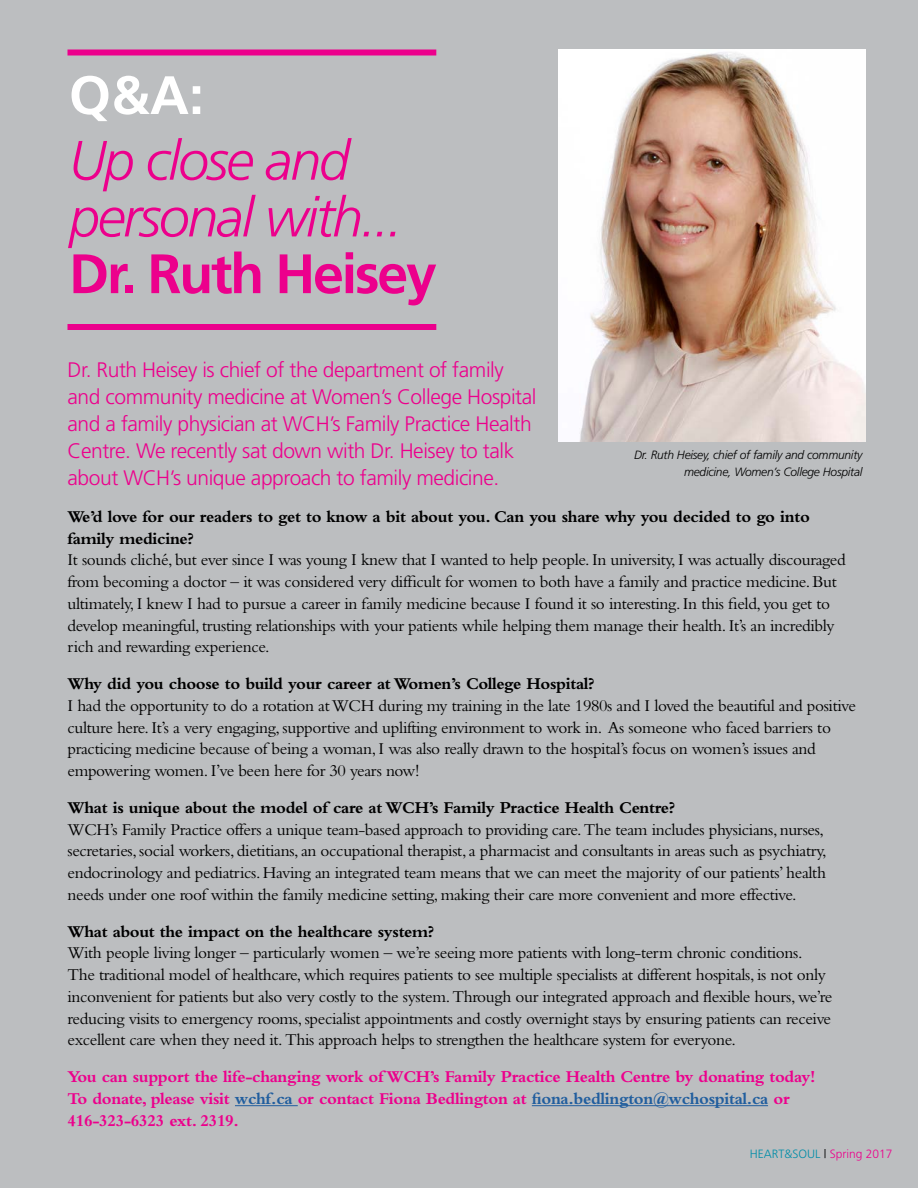
<style>
.page{position:relative;width:918px;height:1188px;background:#bcbec0}
.page>*{position:absolute;margin:0;border:0;box-sizing:border-box;transform-origin:0 0}
.t1{font:italic 300 55.5px/56.7px "Frutiger";letter-spacing:-.04em;color:#ec008c}
.t2{font:700 55.5px "Frutiger";letter-spacing:-.04em;color:#ec008c}
.t3{font:700 54px "Frutiger";color:#fff}
.t4{font:300 21px/27px "Frutiger";letter-spacing:-.02em;color:#ec008c}
.t5{font:17.25px/21.8px "Bembo";letter-spacing:-.02em;color:#000}
.t6{font:700 17.25px/21.8px "Bembo";letter-spacing:-.02em;color:#000}
.t7{font:700 17.25px/21.8px "Bembo";letter-spacing:-.02em;color:#ec008c}
.t8{font:italic 300 12px/17.7px "Frutiger";letter-spacing:-.02em;color:#000;text-align:right}
.t9{font:300 12px "Frutiger";color:#008da8}
.s1{color:#215e9e}
.s2{color:#000}
.s3{color:#ec008c}
</style>
<div class="page">
<hr style="left:235px;top:1105px;width:63px;height:1px;background:#215e9e">
<hr style="left:532px;top:1105px;width:236px;height:1px;background:#215e9e">
<img style="left:559px;top:49px;width:306px;height:393px">
<div style="left:68px;top:50px;width:368px;height:6px;background:#ec008c"></div>
<div style="left:68px;top:324px;width:368px;height:6px;background:#ec008c"></div>
<h2 class="t3" style="left:69px;top:64px;width:136px">Q&amp;A:</h2>
<h1 class="t1" style="left:69px;top:132px;width:335px">Up close and personal with...</h1>
<h1 class="t2" style="left:69px;top:241px;width:369px">Dr. Ruth Heisey</h1>
<p class="t4" style="left:68px;top:356px;width:471px">Dr. Ruth Heisey is chief of the department of family and community medicine at Women’s College Hospital and a family physician at WCH’s Family Practice Health Centre. We recently sat down with Dr. Heisey to talk about WCH’s unique approach to family medicine.</p>
<p class="t6" style="left:68px;top:506px;width:744px">We’d love for our readers to get to know a bit about you. Can you share why you decided to go into family medicine?</p>
<p class="t5" style="left:68px;top:549px;width:780px">It sounds cliché, but ever since I was young I knew that I wanted to help people. In university, I was actually discouraged from becoming a doctor – it was considered very difficult for women to both have a family and practice medicine. But ultimately, I knew I had to pursue a career in family medicine because I found it so interesting. In this field, you get to develop meaningful, trusting relationships with your patients while helping them manage their health. It’s an incredibly rich and rewarding experience.</p>
<p class="t6" style="left:68px;top:673px;width:529px">Why did you choose to build your career at Women’s College Hospital?</p>
<p class="t5" style="left:68px;top:694px;width:790px">I had the opportunity to do a rotation at WCH during my training in the late 1980s and I loved the beautiful and positive culture here. It’s a very engaging, supportive and uplifting environment to work in. As someone who faced barriers to practicing medicine because of being a woman, I was also really drawn to the hospital’s focus on women’s issues and empowering women. I’ve been here for 30 years now!</p>
<p class="t6" style="left:68px;top:797px;width:609px">What is unique about the model of care at WCH’s Family Practice Health Centre?</p>
<p class="t5" style="left:68px;top:818px;width:761px">WCH’s Family Practice offers a unique team-based approach to providing care. The team includes physicians, nurses, secretaries, social workers, dietitians, an occupational therapist, a pharmacist and consultants in areas such as psychiatry, endocrinology and pediatrics. Having an integrated team means that we can meet the majority of our patients’ health needs under one roof within the family medicine setting, making their care more convenient and more effective.</p>
<p class="t6" style="left:68px;top:920px;width:368px">What about the impact on the healthcare system?</p>
<p class="t5" style="left:68px;top:942px;width:766px">With people living longer – particularly women – we’re seeing more patients with long-term chronic conditions.<br>The traditional model of healthcare, which requires patients to see multiple specialists at different hospitals, is not only inconvenient for patients but also very costly to the system. Through our integrated approach and flexible hours, we’re reducing visits to emergency rooms, specialist appointments and costly overnight stays by ensuring patients can receive excellent care when they need it. This approach helps to strengthen the healthcare system for everyone.</p>
<p class="t7" style="left:68px;top:1066px;width:750px">You can support the life-changing work of WCH’s Family Practice Health Centre by donating today!<br>To donate, please visit <span class="s1">wchf.ca</span> or contact Fiona Bedlington at <span class="s1">fiona.bedlington@wchospital.ca</span> or<br>416-323-6323 ext. 2319.</p>
<p class="t9" style="left:750px;top:1147px;width:144px">HEART&amp;SOUL <span class="s2">|</span> <span class="s3">Spring 2017</span></p>
<p class="t8" style="left:634px;top:446px;width:230px">Dr. Ruth Heisey, chief of family and community medicine, Women’s College Hospital</p>
</div>
